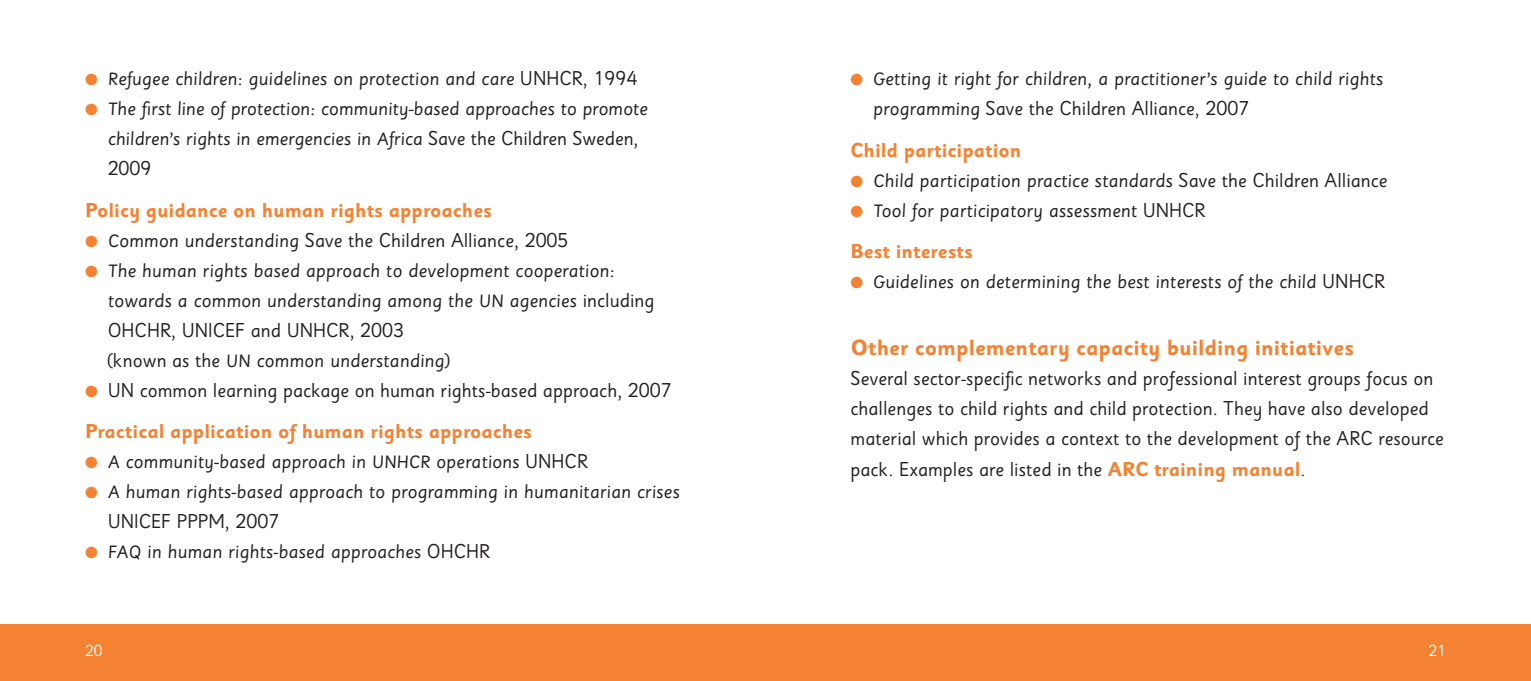
<style>
.page{position:relative;width:1531px;height:681px;background:#fff}
.page>*{position:absolute;margin:0;border:0;box-sizing:border-box;transform-origin:0 0}
._1060-head2{font:700 22px "Sassoon Sans";color:#f48232}
._1060-textUlLast{font:20px/30px "Sassoon San Slope";color:#231f20}
._1060-textUl{font:20px/30px "Sassoon San Slope";color:#231f20}
._1060-text{font:20px/30px "Sassoon Sans";color:#231f20}
._1060-heading3{font:700 20px "Sassoon Sans";color:#f48232}
._1060-textUl_aligned{font:20px "Sassoon San Slope";color:#231f20}
._1060-textUlLast-2{font:20px "Sassoon Sans";color:#231f20}
._1060-textUl-2{font:20px "Sassoon Sans";color:#231f20}
.t1{font:16px "Sassoon Sans";color:#fff}
.t2{font:16px "Zapf Dingbats";color:#f48232}
.s1{font-family:"Sassoon Sans"}
.s2{font-family:"Sassoon San Slope"}
.s3{font-weight:700;color:#f48232}
</style>
<div class="page">
<div style="left:0;top:624px;width:765px;height:56px;background:#f48232"></div>
<div style="left:765px;top:624px;width:766px;height:56px;background:#f48232"></div>
<p class="_1060-textUl_aligned" style="left:108px;top:68px;width:509px">Refugee children: guidelines on protection and care <span class="s1">UNHCR, 1994</span></p>
<p class="_1060-textUlLast" style="left:108px;top:94px;width:542px">The first line of protection: community-based approaches to promote children’s rights in emergencies in Africa <span class="s1">Save the Children Sweden,<br>2009</span></p>
<p class="_1060-heading3" style="left:85px;top:197px;width:408px">Policy guidance on human rights approaches</p>
<p class="_1060-textUl-2" style="left:108px;top:227px;width:460px"><span class="s2">Common understanding</span> Save the Children Alliance, 2005</p>
<p class="_1060-textUl" style="left:108px;top:255px;width:548px">The human rights based approach to development cooperation: towards a common understanding among the UN agencies <span class="s1">including OHCHR, UNICEF and UNHCR, 2003<br>(known as the</span> UN common understanding<span class="s1">)</span></p>
<p class="_1060-textUlLast-2" style="left:108px;top:377px;width:563px">UN common learning package on human rights-based approach, 2007</p>
<p class="_1060-heading3" style="left:85px;top:419px;width:448px">Practical application of human rights approaches</p>
<p class="_1060-textUl" style="left:108px;top:446px;width:482px">A community-based approach in UNHCR operations <span class="s1">UNHCR</span></p>
<p class="_1060-textUl" style="left:108px;top:476px;width:573px">A human rights-based approach to programming in humanitarian crises<br><span class="s1">UNICEF PPPM, 2007</span></p>
<p class="_1060-textUlLast" style="left:108px;top:536px;width:384px">FAQ in human rights-based approaches <span class="s1">OHCHR</span></p>
<p class="t2" style="left:85px;top:383px;width:14px">●</p>
<p class="t2" style="left:85px;top:545px;width:14px">●</p>
<p class="_1060-textUlLast" style="left:873px;top:64px;width:511px">Getting it right for children, a practitioner’s guide to child rights programming <span class="s1">Save the Children Alliance, 2007</span></p>
<p class="_1060-heading3" style="left:850px;top:137px;width:172px">Child participation</p>
<p class="_1060-textUl" style="left:873px;top:165px;width:516px">Child participation practice standards <span class="s1">Save the Children Alliance</span></p>
<p class="_1060-textUlLast" style="left:873px;top:195px;width:334px">Tool for participatory assessment <span class="s1">UNHCR</span></p>
<p class="_1060-heading3" style="left:850px;top:239px;width:124px">Best interests</p>
<p class="_1060-textUlLast" style="left:873px;top:266px;width:513px">Guidelines on determining the best interests of the child <span class="s1">UNHCR</span></p>
<p class="t2" style="left:850px;top:72px;width:14px">●</p>
<p class="t2" style="left:850px;top:275px;width:14px">●</p>
<p class="_1060-head2" style="left:850px;top:334px;width:505px">Other complementary capacity building initiatives</p>
<p class="_1060-text" style="left:850px;top:364px;width:595px">Several sector-specific networks and professional interest groups focus on challenges to child rights and child protection. They have also developed material which provides a context to the development of the ARC resource pack. Examples are listed in the <span class="s3">ARC training manual</span>.</p>
<p class="t1" style="left:85px;top:640px;width:19px">20</p>
<p class="t1" style="left:1428px;top:640px;width:19px">21</p>
</div>
